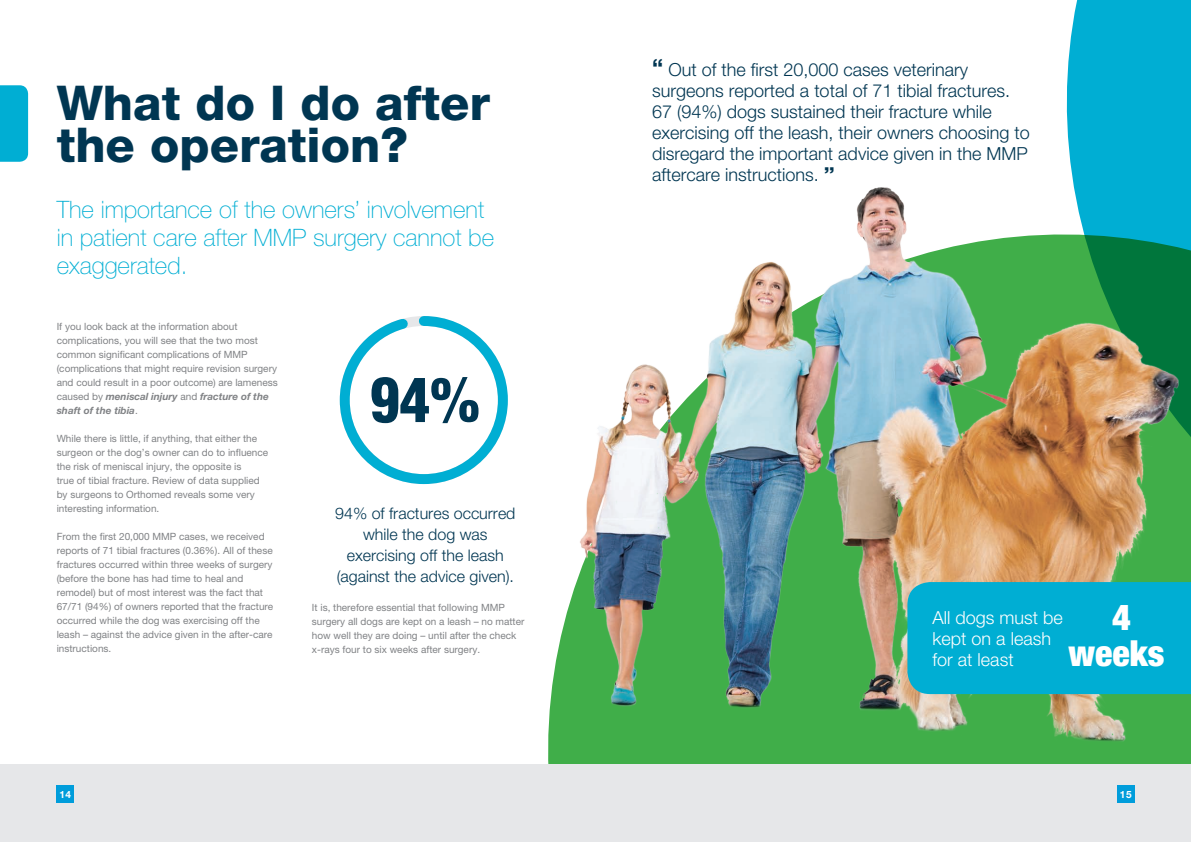
<style>
.page{position:relative;width:1191px;height:842px;background:#fff}
.page>*{position:absolute;margin:0;border:0;box-sizing:border-box;transform-origin:0 0}
.t1{font:900 condensed 60px "Helvetica";color:#003652}
.t2{font:800 48px/42px "Helvetica Neue";color:#003652}
.t3{font:900 condensed 36px/36px "Helvetica Neue";color:#fff;text-align:center}
.t4{font:100 24px/28px "Helvetica Neue";color:#00aed3}
.t5{font:300 18px/21px "Helvetica Neue";color:#003652}
.t6{font:300 18px/21px "Helvetica Neue";color:#fff}
.t7{font:300 16px/21px "Helvetica Neue";color:#003652;text-align:center}
.t8{font:10px/14px "Helvetica Neue";color:#808285}
.t9{font:700 10px "Helvetica Neue";color:#fff}
.s1{font-weight:700;font-size:24px}
.s2{font-weight:700;font-size:19.2px}
.s3{font-weight:700;font-style:italic}
</style>
<div class="page">
<div style="left:0;top:85px;width:28px;height:77px;background:#00aed3"></div>
<div style="left:1066px;top:0;width:125px;height:149px;background:#00aed3"></div>
<img style="left:548px;top:149px;width:643px;height:615px">
<div style="left:907px;top:582px;width:284px;height:112px;background:#00aed3"></div>
<svg style="left:339px;top:316px;width:169px;height:169px"></svg>
<div style="left:0;top:764px;width:1191px;height:78px;background:#e6e7e9"></div>
<div style="left:57px;top:785px;width:17px;height:17px;background:#009ddb"></div>
<div style="left:1117px;top:785px;width:17px;height:17px;background:#009ddb"></div>
<h2 class="t2" style="left:57px;top:82px;width:435px">What do I do after the operation?</h2>
<h3 class="t4" style="left:57px;top:195px;width:439px">The importance of the owners’ involvement in patient care after MMP surgery cannot be exaggerated.</h3>
<p class="t5" style="left:652px;top:59px;width:379px"><span class="s1">“</span> Out of the first 20,000 cases veterinary surgeons reported a total of 71 tibial fractures.<br>67 (94%) dogs sustained their fracture while exercising off the leash, their owners choosing to disregard the important advice given in the MMP aftercare instructions. <span class="s2">”</span></p>
<p class="t8" style="left:57px;top:319px;width:222px">If you look back at the information about complications, you will see that the two most common significant complications of MMP (complications that might require revision surgery and could result in a poor outcome) are lameness caused by <span class="s3">meniscal injury</span> and <span class="s3">fracture of the shaft of the tibia</span>.</p>
<p class="t8" style="left:57px;top:431px;width:213px">While there is little, if anything, that either the surgeon or the dog’s owner can do to influence the risk of meniscal injury, the opposite is<br>true of tibial fracture. Review of data supplied by surgeons to Orthomed reveals some very interesting information.</p>
<p class="t8" style="left:57px;top:530px;width:218px">From the first 20,000 MMP cases, we received reports of 71 tibial fractures (0.36%). All of these fractures occurred within three weeks of surgery (before the bone has had time to heal and remodel) but of most interest was the fact that 67/71 (94%) of owners reported that the fracture occurred while the dog was exercising off the leash – against the advice given in the after-care instructions.</p>
<h1 class="t1" style="left:370px;top:362px;width:111px">94%</h1>
<h3 class="t7" style="left:335px;top:502px;width:182px">94% of fractures occurred while the dog was exercising off the leash (against the advice given).</h3>
<p class="t8" style="left:312px;top:600px;width:214px">It is, therefore essential that following MMP surgery all dogs are kept on a leash – no matter how well they are doing – until after the check x-rays four to six weeks after surgery.</p>
<h3 class="t6" style="left:932px;top:607px;width:132px">All dogs must be kept on a leash for at least</h3>
<h3 class="t3" style="left:1068px;top:599px;width:97px">4 weeks</h3>
<p class="t9" style="left:59px;top:788px;width:13px">14</p>
<p class="t9" style="left:1120px;top:788px;width:13px">15</p>
</div>
